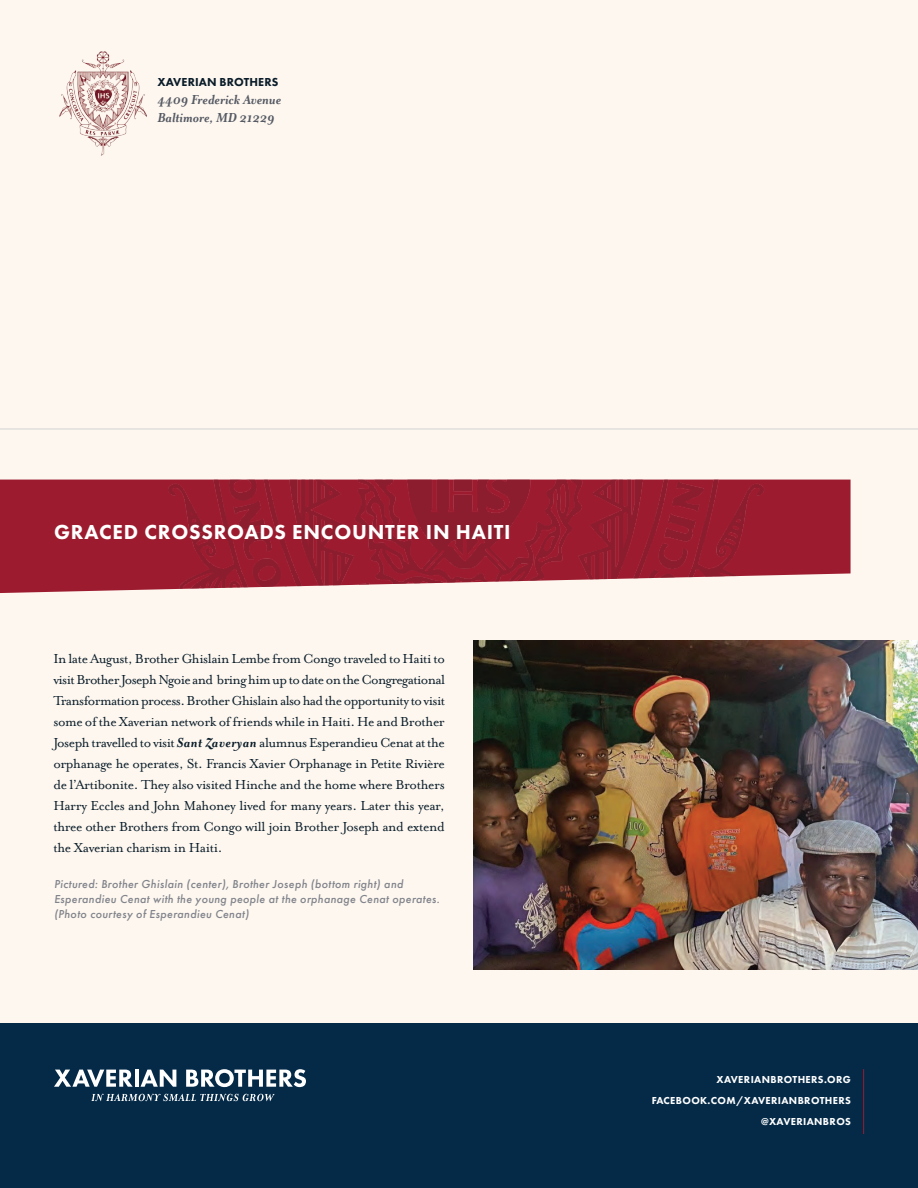
<style>
.page{position:relative;width:918px;height:1188px;background:#fdf7ef}
.page>*{position:absolute;margin:0;border:0;box-sizing:border-box;transform-origin:0 0}
.t1{font:800 21px "Futura PT";letter-spacing:.035em;color:#fff}
.t2{font:15px/21px "Mrs Eaves OT";letter-spacing:-.025em;color:#0a1c29;text-align:justify}
.t3{font:italic 700 15px/18px "Mrs Eaves OT";color:#565a64}
.t4{font:italic 500 12px/15px "Futura PT";letter-spacing:.025em;color:#82848c}
.t5{font:800 12px "Futura PT";letter-spacing:.01em;color:#0a1c29}
.t6{font:800 10.5px/21px "Futura PT";letter-spacing:.035em;color:#fff;text-align:right}
.s1{font-weight:700;font-style:italic}
</style>
<div class="page">
<div style="left:0;top:1024px;width:918px;height:164px;background:#042a48"></div>
<svg style="left:54px;top:1070px;width:79px;height:17px"></svg>
<hr style="left:135px;top:1070px;width:4px;height:17px;background:#fff">
<svg style="left:141px;top:1070px;width:35px;height:17px"></svg>
<svg style="left:186px;top:1069px;width:120px;height:18px"></svg>
<svg style="left:91px;top:1094px;width:184px;height:7px"></svg>
<hr style="left:863px;top:1069px;width:1px;height:65px;background:#9d1b2f">
<hr style="left:0;top:429px;width:918px;height:1px;background:#d2d3d3">
<svg style="left:0;top:480px;width:851px;height:113px;background:#a3293b"></svg>
<img style="left:148px;top:480px;width:636px;height:113px">
<img style="left:473px;top:641px;width:445px;height:329px">
<img style="left:59px;top:51px;width:88px;height:105px">
<p class="t5" style="left:158px;top:75px;width:122px">XAVERIAN BROTHERS</p>
<p class="t3" style="left:158px;top:91px;width:125px">4409 Frederick Avenue<br>Baltimore, MD 21229</p>
<h1 class="t1" style="left:54px;top:519px;width:458px">GRACED CROSSROADS ENCOUNTER IN HAITI</h1>
<p class="t2" style="left:53px;top:648px;width:393px">In late August, Brother Ghislain Lembe from Congo traveled to Haiti to visit Brother Joseph Ngoie and bring him up to date on the Congregational Transformation process. Brother Ghislain also had the opportunity to visit some of the Xaverian network of friends while in Haiti. He and Brother Joseph travelled to visit <span class="s1">Sant Zaveryan</span> alumnus Esperandieu Cenat at the orphanage he operates, St. Francis Xavier Orphanage in Petite Rivière de l’Artibonite. They also visited Hinche and the home where Brothers Harry Eccles and John Mahoney lived for many years. Later this year, three other Brothers from Congo will join Brother Joseph and extend the Xaverian charism in Haiti.</p>
<p class="t4" style="left:54px;top:876px;width:387px">Pictured: Brother Ghislain (center), Brother Joseph (bottom right) and<br>Esperandieu Cenat with the young people at the orphanage Cenat operates. (Photo courtesy of Esperandieu Cenat)</p>
<p class="t6" style="left:652px;top:1069px;width:201px">XAVERIANBROTHERS.ORG<br>FACEBOOK.COM/XAVERIANBROTHERS @XAVERIANBROS</p>
</div>
